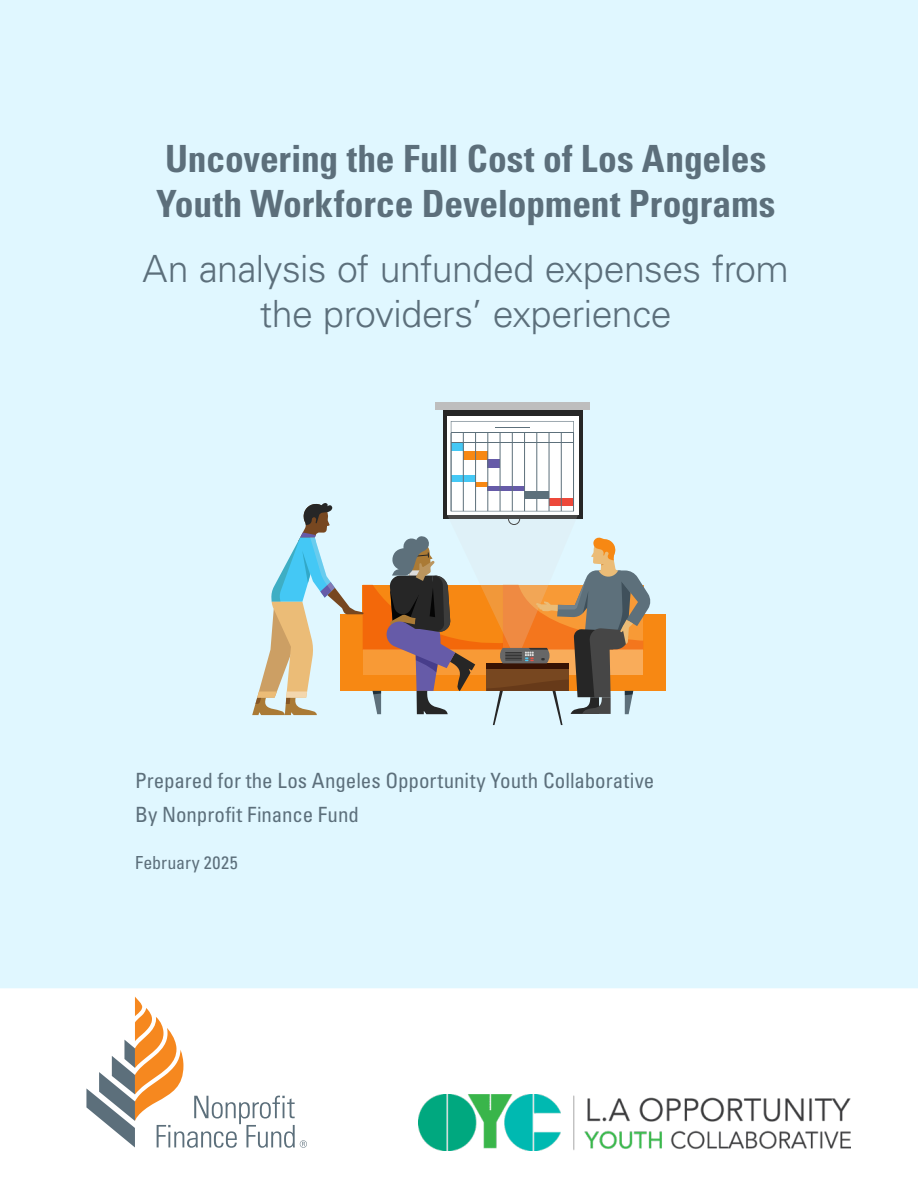
<style>
.page{position:relative;width:918px;height:1188px;background:#fff}
.page>*{position:absolute;margin:0;border:0;box-sizing:border-box;transform-origin:0 0}
.t1{font:700 condensed 37.5px/45px "Univers LT Std";letter-spacing:-.005em;color:#5c6f7b}
.t2{font:300 37.5px/45px "Univers LT Std";letter-spacing:-.015em;color:#5c6f7b;text-align:center}
.t3{font:condensed 21px/33.8px "Univers LT Std";color:#5c6f7b}
.t4{font:condensed 18px "Univers LT Std";letter-spacing:.015em;color:#5c6f7b}
</style>
<div class="page">
<div style="left:0;top:0;width:918px;height:988px;background:#e0f7ff"></div>
<svg style="left:86px;top:997px;width:221px;height:151px"></svg>
<img style="left:418px;top:1095px;width:432px;height:55px">
<div style="left:643px;top:614px;width:23px;height:77px;background:#f78813"></div>
<svg style="left:443px;top:410px;width:139px;height:11px"></svg>
<div style="left:447px;top:417px;width:131px;height:98px;background:#fff"></div>
<div style="left:435px;top:402px;width:155px;height:8px;background:#bebebe"></div>
<svg style="left:252px;top:421px;width:399px;height:304px"></svg>
<h1 class="t1" style="left:156px;top:136px;width:621px">Uncovering the Full Cost of Los Angeles<br>Youth Workforce Development Programs</h1>
<h1 class="t2" style="left:143px;top:246px;width:648px">An analysis of unfunded expenses from the providers’ experience</h1>
<p class="t3" style="left:135px;top:764px;width:521px">Prepared for the Los Angeles Opportunity Youth Collaborative<br>By Nonprofit Finance Fund</p>
<p class="t4" style="left:135px;top:852px;width:104px">February 2025</p>
</div>
